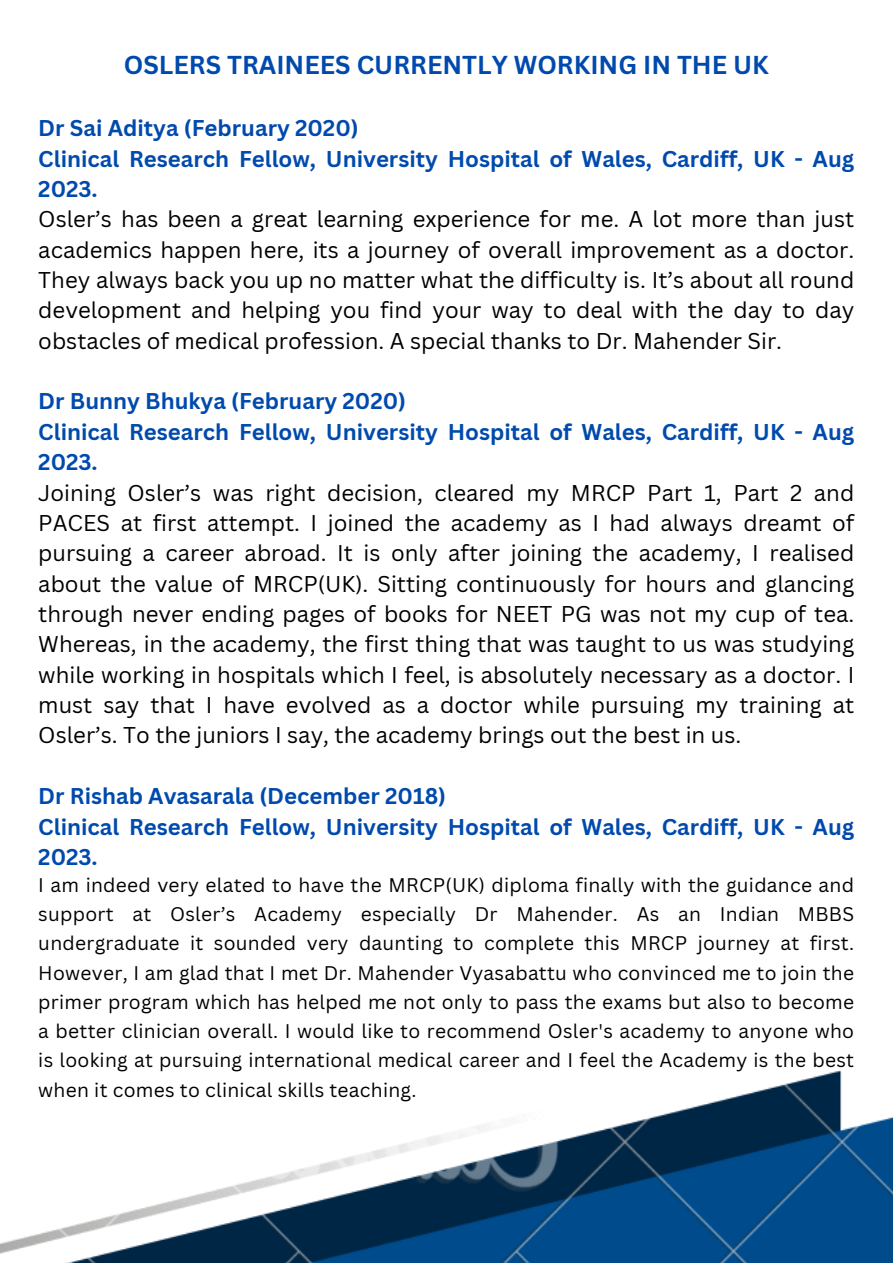
<style>
.page{position:relative;width:893px;height:1264px;background:#fff}
.page>*{position:absolute;margin:0;border:0;box-sizing:border-box;transform-origin:0 0}
.t1{font:700 25.2px "Canva Sans";color:#004aad}
.t2{font:22.2px/30.3px "Canva Sans";color:#000;text-align:justify}
.t3{font:700 22.2px/30.3px "Canva Sans";color:#004aad}
.t4{font:19.2px/29.2px "Canva Sans";letter-spacing:.015em;color:#000;text-align:justify}
</style>
<div class="page">
<img style="left:0;top:1070px;width:892px;height:192px">
<p class="t1" style="left:124px;top:47px;width:646px">OSLERS TRAINEES CURRENTLY WORKING IN THE UK</p>
<p class="t3" style="left:38px;top:112px;width:322px">Dr Sai Aditya (February 2020)</p>
<p class="t3" style="left:38px;top:143px;width:817px">Clinical Research Fellow, University Hospital of Wales, Cardiff, UK - Aug<br>2023.</p>
<p class="t2" style="left:38px;top:203px;width:817px">Osler’s has been a great learning experience for me. A lot more than just academics happen here, its a journey of overall improvement as a doctor.<br>They always back you up no matter what the difficulty is. It’s about all round development and helping you find your way to deal with the day to day obstacles of medical profession. A special thanks to Dr. Mahender Sir.</p>
<p class="t3" style="left:38px;top:385px;width:369px">Dr Bunny Bhukya (February 2020)</p>
<p class="t3" style="left:38px;top:416px;width:817px">Clinical Research Fellow, University Hospital of Wales, Cardiff, UK - Aug<br>2023.</p>
<p class="t2" style="left:38px;top:477px;width:817px">Joining Osler’s was right decision, cleared my MRCP Part 1, Part 2 and PACES at first attempt. I joined the academy as I had always dreamt of pursuing a career abroad. It is only after joining the academy, I realised about the value of MRCP(UK). Sitting continuously for hours and glancing through never ending pages of books for NEET PG was not my cup of tea.<br>Whereas, in the academy, the first thing that was taught to us was studying while working in hospitals which I feel, is absolutely necessary as a doctor. I must say that I have evolved as a doctor while pursuing my training at Osler’s. To the juniors I say, the academy brings out the best in us.</p>
<p class="t3" style="left:38px;top:780px;width:409px">Dr Rishab Avasarala (December 2018)</p>
<p class="t3" style="left:38px;top:810px;width:817px">Clinical Research Fellow, University Hospital of Wales, Cardiff, UK - Aug<br>2023.</p>
<p class="t4" style="left:38px;top:869px;width:817px">I am indeed very elated to have the MRCP(UK) diploma finally with the guidance and support at Osler’s Academy especially Dr Mahender. As an Indian MBBS undergraduate it sounded very daunting to complete this MRCP journey at first.<br>However, I am glad that I met Dr. Mahender Vyasabattu who convinced me to join the primer program which has helped me not only to pass the exams but also to become a better clinician overall. I would like to recommend Osler's academy to anyone who is looking at pursuing international medical career and I feel the Academy is the best when it comes to clinical skills teaching.</p>
</div>
